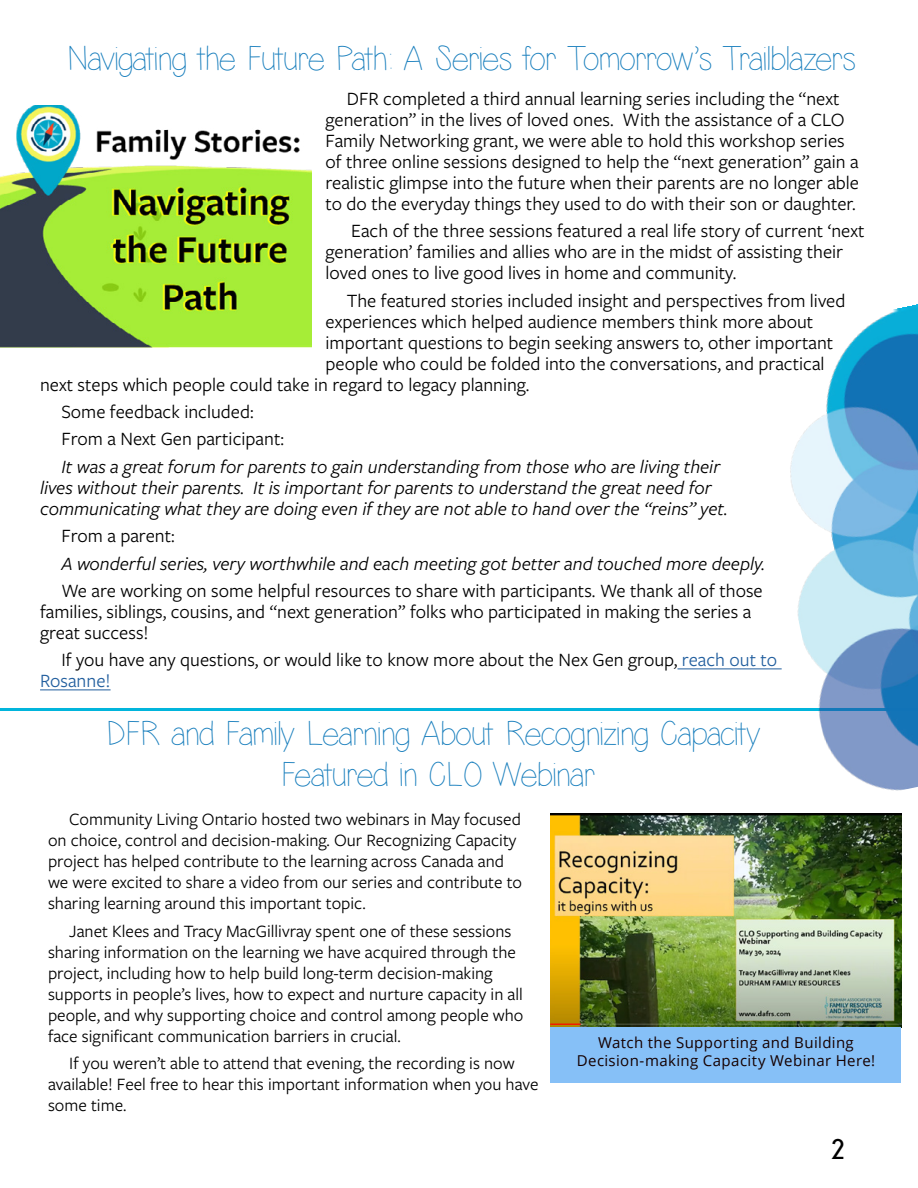
<style>
.page{position:relative;width:918px;height:1188px;background:#fff}
.page>*{position:absolute;margin:0;border:0;box-sizing:border-box;transform-origin:0 0}
.t1{font:34.5px/41.4px "Lazy Day";letter-spacing:.015em;color:#167dbc;text-align:center}
.t2{font:700 28.5px "Champagne&Limousines";color:#000}
.t3{font:19.5px/21px "Freight Sans Pro";color:#000}
.t4{font:italic 19.5px/21px "Freight Sans Pro";color:#000}
.t5{font:18px/21px "Freight Sans Pro";color:#000}
.t6{font:15px/18px "Open Sans";letter-spacing:.025em;color:#150000;text-align:center}
.s1{color:#215e9e}
</style>
<div class="page">
<hr style="left:0;top:708px;width:918px;height:3px;background:#01b5dc">
<img style="left:0;top:105px;width:312px;height:243px">
<hr style="left:678px;top:669px;width:104px;height:1px;background:#215e9e">
<hr style="left:40px;top:690px;width:71px;height:1px;background:#215e9e">
<img style="left:550px;top:813px;width:352px;height:214px">
<div style="left:550px;top:1028px;width:352px;height:55px;background:#86c0f7"></div>
<img style="left:739px;top:304px;width:179px;height:487px">
<h1 class="t1" style="left:67px;top:39px;width:789px">Navigating the Future Path: A Series for Tomorrow’s Trailblazers</h1>
<p class="t3" style="left:326px;top:87px;width:535px;text-indent:21px">DFR completed a third annual learning series including the “next generation” in the lives of loved ones. With the assistance of a CLO Family Networking grant, we were able to hold this workshop series of three online sessions designed to help the “next generation” gain a realistic glimpse into the future when their parents are no longer able to do the everyday things they used to do with their son or daughter.</p>
<p class="t3" style="left:326px;top:220px;width:541px;text-indent:26px">Each of the three sessions featured a real life story of current ‘next generation’ families and allies who are in the midst of assisting their loved ones to live good lives in home and community.</p>
<p class="t3" style="left:347px;top:289px;width:500px">The featured stories included insight and perspectives from lived</p>
<p class="t3" style="left:326px;top:310px;width:489px">experiences which helped audience members think more about</p>
<p class="t3" style="left:326px;top:331px;width:509px">important questions to begin seeking answers to, other important</p>
<p class="t3" style="left:326px;top:352px;width:501px">people who could be folded into the conversations, and practical</p>
<p class="t3" style="left:40px;top:373px;width:491px">next steps which people could take in regard to legacy planning.</p>
<p class="t3" style="left:61px;top:397px;width:224px;line-height:27.5px">Some feedback included:<br>From a Next Gen participant:</p>
<p class="t4" style="left:40px;top:455px;width:689px;text-indent:21px">It was a great forum for parents to gain understanding from those who are living their lives without their parents. It is important for parents to understand the great need for communicating what they are doing even if they are not able to hand over the “reins” yet.</p>
<p class="t3" style="left:61px;top:525px;width:115px">From a parent:</p>
<p class="t4" style="left:61px;top:552px;width:705px">A wonderful series, very worthwhile and each meeting got better and touched more deeply.</p>
<p class="t3" style="left:40px;top:579px;width:724px;text-indent:21px">We are working on some helpful resources to share with participants. We thank all of those families, siblings, cousins, and “next generation” folks who participated in making the series a great success!</p>
<p class="t3" style="left:40px;top:649px;width:739px;text-indent:21px">If you have any questions, or would like to know more about the Nex Gen group, <span class="s1">reach out to<br>Rosanne!</span></p>
<h1 class="t1" style="left:106px;top:714px;width:655px">DFR and Family Learning About Recognizing Capacity<br>Featured in CLO Webinar</h1>
<p class="t5" style="left:48px;top:808px;width:476px;text-indent:21px">Community Living Ontario hosted two webinars in May focused on choice, control and decision-making. Our Recognizing Capacity project has helped contribute to the learning across Canada and we were excited to share a video from our series and contribute to sharing learning around this important topic.</p>
<p class="t5" style="left:48px;top:920px;width:477px;text-indent:21px">Janet Klees and Tracy MacGillivray spent one of these sessions sharing information on the learning we have acquired through the project, including how to help build long-term decision-making supports in people’s lives, how to expect and nurture capacity in all people, and why supporting choice and control among people who face significant communication barriers in crucial.</p>
<p class="t5" style="left:48px;top:1052px;width:492px;text-indent:21px">If you weren’t able to attend that evening, the recording is now available! Feel free to hear this important information when you have some time.</p>
<p class="t6" style="left:577px;top:1033px;width:300px">Watch the Supporting and Building<br>Decision-making Capacity Webinar Here!</p>
<h2 class="t2" style="left:829px;top:1133px;width:18px">2</h2>
</div>
